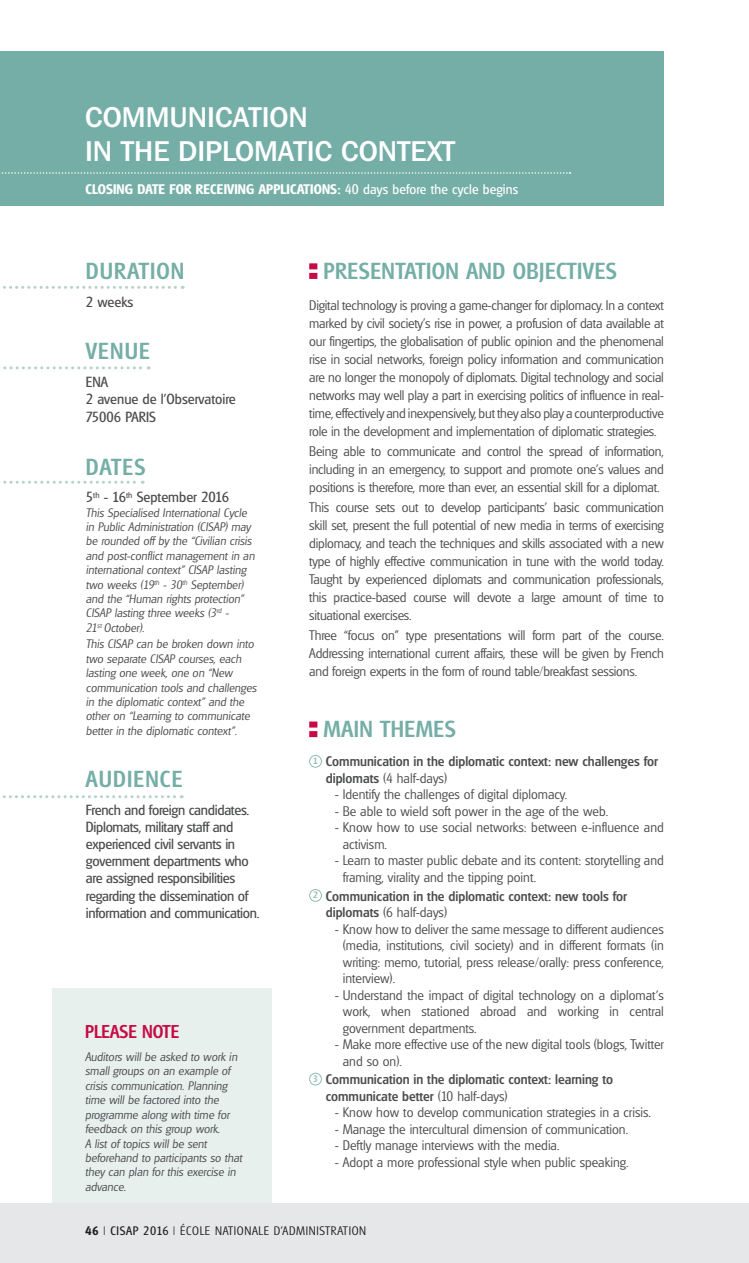
<style>
.page{position:relative;width:749px;height:1263px;background:#fff}
.page>*{position:absolute;margin:0;border:0;box-sizing:border-box;transform-origin:0 0}
.t1{font:500 28.5px/34.5px "Franklin Gothic IT Cby BT";color:#fff}
.t2{font:500 22.5px "Glasgow";letter-spacing:.02em;color:#74aea6}
.t3{font:500 18px "Glasgow";color:#c60a45}
.t4{font:14.25px/17.1px "Glasgow";letter-spacing:-.02em;color:#4b4c4d}
.t5{font:14.25px/17.5px "Glasgow";color:#4b4c4d}
.t6{font:300 13.5px/18px "Glasgow";color:#4b4c4d;text-align:justify}
.t7{font:500 13.5px/16.5px "Glasgow";color:#4b4c4d}
.t8{font:600 13.5px "Glasgow";letter-spacing:.01em;color:#fff}
.t9{font:italic 300 12px/14.4px "Glasgow";color:#4b4c4d}
.t10{font:300 12px "Glasgow";letter-spacing:.05em;color:#231f20}
.s1{font-weight:400}
.s2{font-weight:300}
.s3{font-weight:600}
</style>
<div class="page">
<div style="left:52px;top:989px;width:220px;height:274px;background:#e8f0ee"></div>
<div style="left:0;top:1204px;width:748px;height:59px;background:#e6e7e9"></div>
<div style="left:0;top:51px;width:663px;height:154px;background:#74aea6"></div>
<svg style="left:2px;top:172px;width:568px;height:2px"></svg>
<svg style="left:309px;top:263px;width:8px;height:16px"></svg>
<svg style="left:309px;top:721px;width:8px;height:16px"></svg>
<div style="left:309px;top:755px;width:13px;height:13px;border:1px solid #8fbbb5;border-radius:50%"></div>
<div style="left:309px;top:889px;width:13px;height:13px;border:1px solid #8fbbb5;border-radius:50%"></div>
<div style="left:309px;top:1073px;width:13px;height:12px;border:1px solid #8fbbb5;border-radius:50%"></div>
<svg style="left:3px;top:286px;width:180px;height:3px"></svg>
<svg style="left:3px;top:366px;width:146px;height:3px"></svg>
<svg style="left:3px;top:481px;width:140px;height:3px"></svg>
<svg style="left:2px;top:795px;width:180px;height:3px"></svg>
<h1 class="t1" style="left:85px;top:99px;width:40px">COMM</h1>
<h1 class="t1" style="left:85px;top:99px;width:203px;text-indent:84px">UNICATION<br>IN THE DIPLOM</h1>
<h1 class="t1" style="left:278px;top:134px;width:98px">ATIC CONTEXT</h1>
<p class="t8" style="left:85px;top:181px;width:434px">CLOSING DATE FOR RECEIVING APPLICATIONS: <span class="s1">40 days before the cycle begins</span></p>
<h2 class="t2" style="left:86px;top:257px;width:13px">DURATIO</h2>
<h2 class="t2" style="left:171px;top:257px;width:15px">N</h2>
<p class="t4" style="left:86px;top:293px;width:49px">2 weeks</p>
<h2 class="t2" style="left:86px;top:337px;width:52px">VENUE</h2>
<p class="t5" style="left:86px;top:373px;width:151px">ENA<br>2 avenue de l’Observatoire<br>75006 PARIS</p>
<h2 class="t2" style="left:86px;top:453px;width:13px">DATES</h2>
<p class="t5" style="left:86px;top:488px;width:145px">5<sup>th</sup> - 16<sup>th</sup> September 2016</p>
<p class="t9" style="left:86px;top:505px;width:170px">This Specialised International Cycle in Public Administration (CISAP) may be rounded off by the “Civilian crisis and post-conflict management in an international context” CISAP lasting two weeks (19<sup>th</sup> - 30<sup>th</sup> September) and the “Human rights protection” CISAP lasting three weeks (3<sup>rd</sup> -<br>21<sup>st</sup> October).</p>
<p class="t9" style="left:86px;top:637px;width:172px">This CISAP can be broken down into two separate CISAP courses, each lasting one week, one on “New communication tools and challenges in the diplomatic context” and the other on “Learning to communicate better in the diplomatic context”.</p>
<h2 class="t2" style="left:86px;top:765px;width:13px">AUDIE</h2>
<h2 class="t2" style="left:145px;top:765px;width:37px">NCE</h2>
<p class="t4" style="left:86px;top:801px;width:175px">French and foreign candidates.<br>Diplomats, military staff and experienced civil servants in government departments who are assigned responsibilities regarding the dissemination of information and communication.</p>
<h3 class="t3" style="left:85px;top:1021px;width:26px">PLEASE</h3>
<h3 class="t3" style="left:142px;top:1021px;width:21px">NOTE</h3>
<p class="t9" style="left:85px;top:1049px;width:158px">Auditors will be asked to work in small groups on an example of crisis communication. Planning time will be factored into the programme along with time for feedback on this group work.<br>A list of topics will be sent beforehand to participants so that they can plan for this exercise in advance.</p>
<h2 class="t2" style="left:323px;top:257px;width:13px">PRESE</h2>
<h2 class="t2" style="left:381px;top:257px;width:25px">NTATIO</h2>
<h2 class="t2" style="left:445px;top:257px;width:132px">N AND OBJECTIVES</h2>
<p class="t6" style="left:309px;top:296px;width:356px">Digital technology is proving a game-changer for diplomacy. In a context marked by civil society’s rise in power, a profusion of data available at our fingertips, the globalisation of public opinion and the phenomenal rise in social networks, foreign policy information and communication are no longer the monopoly of diplomats. Digital technology and social networks may well play a part in exercising politics of influence in real&shy;time, effectively and inexpensively, but they also play a counterproductive role in the development and implementation of diplomatic strategies.</p>
<p class="t6" style="left:309px;top:442px;width:356px">Being able to communicate and control the spread of information, including in an emergency, to support and promote one’s values and positions is therefore, more than ever, an essential skill for a diplomat.</p>
<p class="t6" style="left:309px;top:498px;width:356px">This course sets out to develop participants’ basic communication skill set, present the full potential of new media in terms of exercising diplomacy, and teach the techniques and skills associated with a new type of highly effective communication in tune with the world today.<br>Taught by experienced diplomats and communication professionals, this practice-based course will devote a large amount of time to situational exercises.</p>
<p class="t6" style="left:309px;top:626px;width:356px">Three “focus on” type presentations will form part of the course.<br>Addressing international current affairs, these will be given by French and foreign experts in the form of round table/breakfast sessions.</p>
<h2 class="t2" style="left:323px;top:715px;width:71px">MAI N THEMES</h2>
<p class="t7" style="left:325px;top:753px;width:334px;text-indent:-13px"><sup>1</sup> Communication in the diplomatic context: new challenges for diplomats <span class="s2">(4 half-days)</span></p>
<p class="t6" style="left:334px;top:785px;width:234px">- Identify the challenges of digital diplomacy.</p>
<p class="t6" style="left:334px;top:802px;width:275px">- Be able to wield soft power in the age of the web.</p>
<p class="t6" style="left:343px;top:819px;width:322px;line-height:16.5px;text-indent:-8px">- Know how to use social networks: between e-influence and activism.</p>
<p class="t6" style="left:343px;top:852px;width:322px;line-height:16.5px;text-indent:-8px">- Learn to master public debate and its content: storytelling and framing, virality and the tipping point.</p>
<p class="t7" style="left:325px;top:887px;width:303px;text-indent:-13px"><sup>2</sup> Communication in the diplomatic context: new tools for diplomats <span class="s2">(6 half-days)</span></p>
<p class="t6" style="left:343px;top:920px;width:322px;line-height:16.5px;text-indent:-8px">- Know how to deliver the same message to different audiences (media, institutions, civil society) and in different formats (in writing: memo, tutorial, press release/orally: press conference, interview).</p>
<p class="t6" style="left:343px;top:986px;width:322px;line-height:16.5px;text-indent:-8px">- Understand the impact of digital technology on a diplomat’s work, when stationed abroad and working in central government departments.</p>
<p class="t6" style="left:343px;top:1036px;width:322px;line-height:16.5px;text-indent:-8px">- Make more effective use of the new digital tools (blogs, Twitter and so on).</p>
<p class="t7" style="left:325px;top:1071px;width:289px;text-indent:-13px"><sup>3</sup> Communication in the diplomatic context: learning to communicate better <span class="s2">(10 half-days)</span></p>
<p class="t6" style="left:334px;top:1103px;width:317px">- Know how to develop communication strategies in a crisis.</p>
<p class="t6" style="left:334px;top:1120px;width:295px">- Manage the intercultural dimension of communication.</p>
<p class="t6" style="left:334px;top:1136px;width:226px">- Deftly manage interviews with the media.</p>
<p class="t6" style="left:334px;top:1153px;width:295px">- Adopt a more professional style when public speaking.</p>
<p class="t10" style="left:85px;top:1223px;width:282px"><span class="s3">46</span> | <span class="s1">CISAP 2016</span> | ÉCOLE NATIONALE D’ADMINISTRATION</p>
</div>
